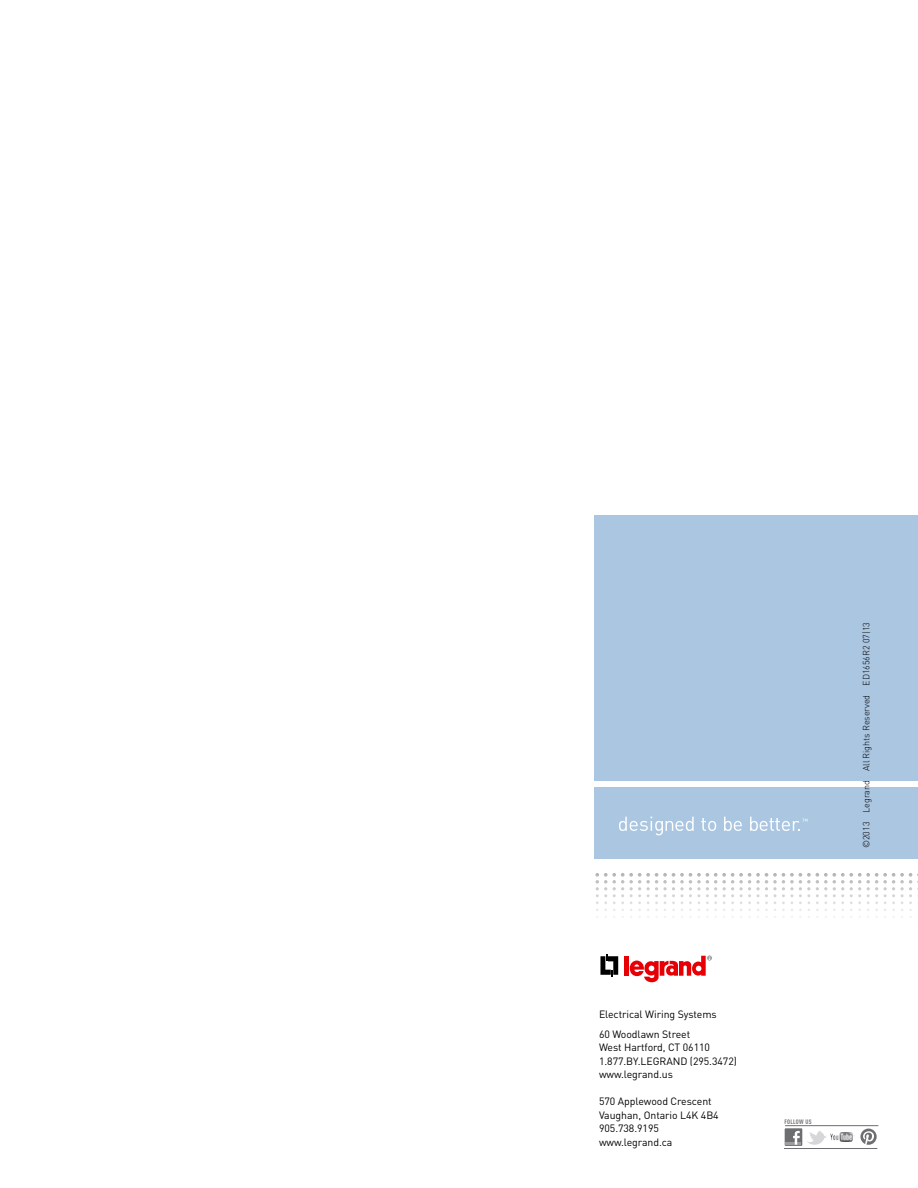
<style>
.page{position:relative;width:918px;height:1188px;background:#fff}
.page>*{position:absolute;margin:0;border:0;box-sizing:border-box;transform-origin:0 0}
.t1{font:10.5px/13.5px "DIN Pro";letter-spacing:-.005em;color:#000}
.t2{font:300 9px "DIN Pro";letter-spacing:-.005em;color:#000}
.t3{font:700 condensed 6.3px "DINOT";letter-spacing:.05em;color:#6d6e71}
</style>
<div class="page">
<svg style="left:595px;top:873px;width:323px;height:45px"></svg>
<div style="left:594px;top:787px;width:324px;height:72px;background:#abc6e1"></div>
<svg style="left:619px;top:817px;width:75px;height:18px"></svg>
<svg style="left:701px;top:818px;width:15px;height:13px"></svg>
<svg style="left:724px;top:817px;width:18px;height:14px"></svg>
<svg style="left:750px;top:817px;width:58px;height:14px"></svg>
<div style="left:594px;top:515px;width:324px;height:265px;background:#abc6e1"></div>
<svg style="left:600px;top:955px;width:18px;height:21px"></svg>
<hr style="left:625px;top:956px;width:4px;height:20px;background:#e60005">
<svg style="left:630px;top:956px;width:82px;height:26px"></svg>
<hr style="left:785px;top:1125px;width:93px;height:1px;background:#6d6e71">
<hr style="left:784px;top:1148px;width:93px;height:1px;background:#6d6e71">
<svg style="left:807px;top:1131px;width:19px;height:14px"></svg>
<div style="left:785px;top:1128px;width:17px;height:18px;background:#6d6e71"></div>
<hr style="left:786px;top:1142px;width:15px;height:3px;background:#9b9da0">
<svg style="left:793px;top:1131px;width:7px;height:14px"></svg>
<img style="left:830px;top:1133px;width:23px;height:8px">
<svg style="left:860px;top:1129px;width:17px;height:16px"></svg>
<p class="t2" style="left:860px;top:848px;width:228px;rotate:-90deg">©2013 Legrand All Rights Reserved ED1656R2 07|13</p>
<p class="t1" style="left:599px;top:1003px;width:119px;line-height:20.2px">Electrical Wiring Systems<br>60 Woodlawn Street</p>
<p class="t1" style="left:599px;top:1040px;width:139px">West Hartford, CT 06110<br>1.877.BY.LEGRAND (295.3472) www.legrand.us</p>
<p class="t1" style="left:599px;top:1094px;width:121px">570 Applewood Crescent<br>Vaughan, Ontario L4K 4B4<br>905.738.9195 www.legrand.ca</p>
<p class="t3" style="left:785px;top:1118px;width:29px">FOLLOW US</p>
</div>
